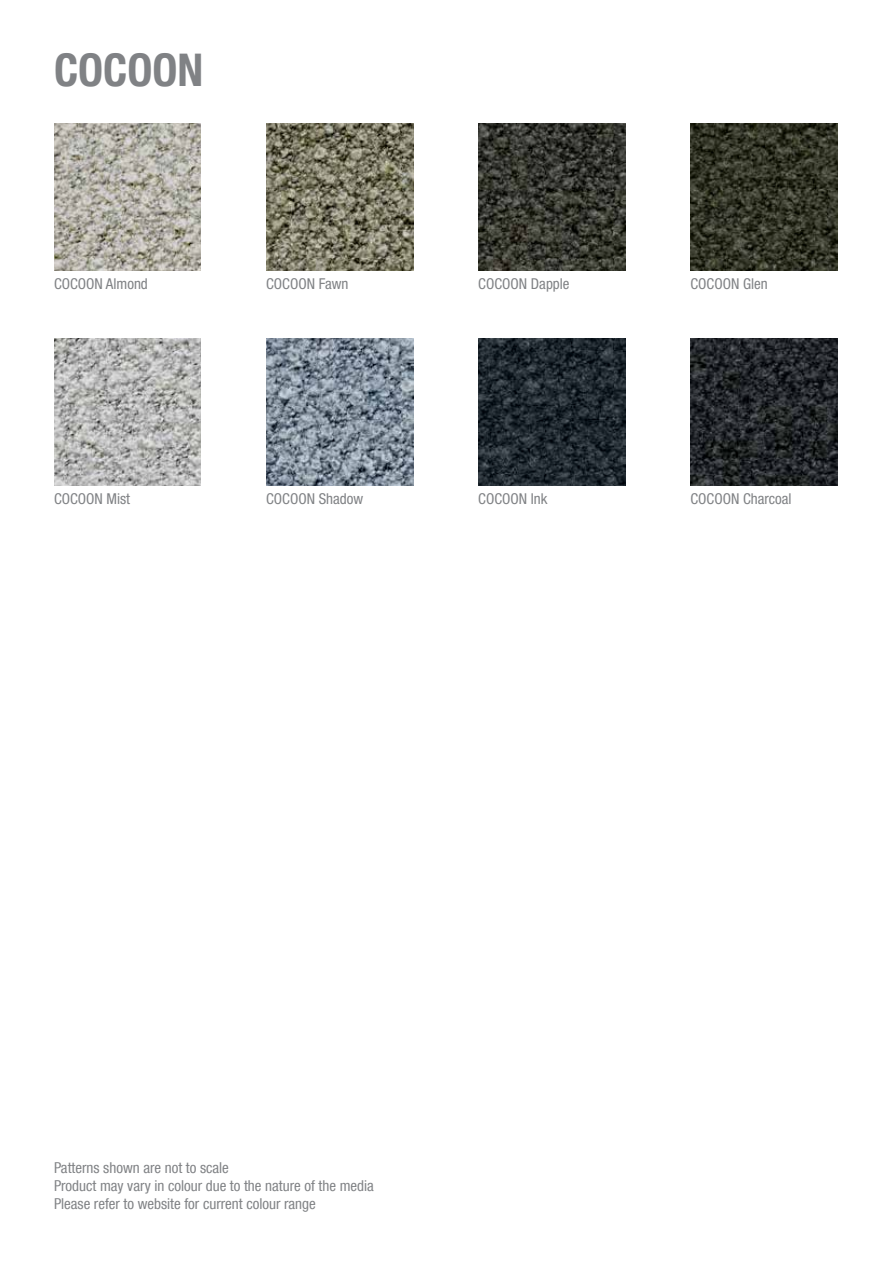
<style>
.page{position:relative;width:893px;height:1263px;background:#fff}
.page>*{position:absolute;margin:0;border:0;box-sizing:border-box;transform-origin:0 0}
.t1{font:700 condensed 45px "Helvetica Neue LT Com";color:#808285}
.t2{font:condensed 15px/18px "Helvetica Neue LT Com";color:#808285}
.t3{font:condensed 15px "Helvetica Neue LT Std";color:#808285}
</style>
<div class="page">
<img style="left:54px;top:123px;width:147px;height:147px">
<img style="left:266px;top:123px;width:147px;height:147px">
<img style="left:54px;top:339px;width:147px;height:147px">
<img style="left:266px;top:339px;width:147px;height:147px">
<img style="left:478px;top:123px;width:147px;height:147px">
<img style="left:690px;top:339px;width:147px;height:147px">
<img style="left:478px;top:339px;width:147px;height:147px">
<img style="left:690px;top:123px;width:147px;height:147px">
<h1 class="t1" style="left:54px;top:43px;width:151px">COCOON</h1>
<p class="t3" style="left:54px;top:275px;width:95px">COCOON Almond</p>
<p class="t3" style="left:266px;top:275px;width:84px">COCOON Fawn</p>
<p class="t3" style="left:54px;top:490px;width:78px">COCOON Mist</p>
<p class="t3" style="left:266px;top:490px;width:99px">COCOON Shadow</p>
<p class="t3" style="left:478px;top:275px;width:93px">COCOON Dapple</p>
<p class="t3" style="left:690px;top:275px;width:79px">COCOON Glen</p>
<p class="t3" style="left:478px;top:490px;width:71px">COCOON Ink</p>
<p class="t3" style="left:690px;top:490px;width:103px">COCOON Charcoal</p>
<p class="t2" style="left:54px;top:1158px;width:321px">Patterns shown are not to scale<br>Product may vary in colour due to the nature of the media<br>Please refer to website for current colour range</p>
</div>
